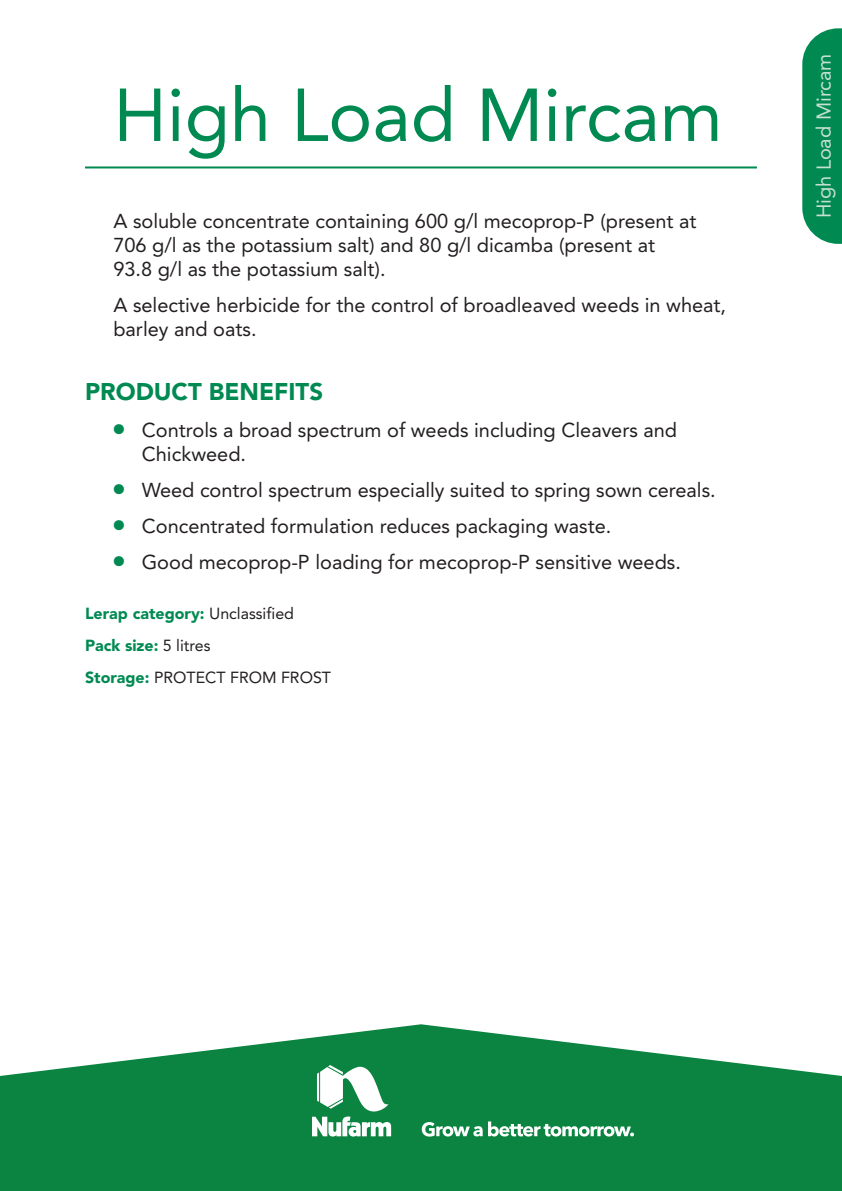
<style>
.page{position:relative;width:842px;height:1191px;background:#fff}
.page>*{position:absolute;margin:0;border:0;box-sizing:border-box;transform-origin:0 0}
.t1{font:74px "Avenir";color:#008a52}
.t2{font:900 24px "Avenir";color:#008a52}
.t3{font:20px/24px "Avenir";color:#231f20}
.t4{font:20px "Avenir";color:#c5dfd1}
.t5{font:16px/32.2px "Avenir";color:#231f20}
.s1{color:#008a52}
.s2{font-weight:900;color:#008a52}
</style>
<div class="page">
<svg style="left:802px;top:28px;width:40px;height:216px;background:#159360"></svg>
<hr style="left:85px;top:166px;width:672px;height:2px;background:#008a52">
<svg style="left:0;top:1024px;width:842px;height:167px;fill:#0b8441"></svg>
<svg style="left:312px;top:1065px;width:79px;height:71px"></svg>
<svg style="left:422px;top:1121px;width:212px;height:15px"></svg>
<h1 class="t1" style="left:113px;top:85px;width:611px">High Load Mircam</h1>
<p class="t3" style="left:113px;top:210px;width:585px">A soluble concentrate containing 600 g/l mecoprop-P (present at<br>706 g/l as the potassium salt) and 80 g/l dicamba (present at<br>93.8 g/l as the potassium salt).</p>
<p class="t3" style="left:113px;top:294px;width:614px">A selective herbicide for the control of broadleaved weeds in wheat, barley and oats.</p>
<p class="t2" style="left:85px;top:382px;width:240px">PRODUCT BENEFITS</p>
<p class="t3" style="left:142px;top:419px;width:537px;text-indent:-28px"><span class="s1">●</span> Controls a broad spectrum of weeds including Cleavers and<br>Chickweed.</p>
<p class="t3" style="left:113px;top:479px;width:604px"><span class="s1">●</span> Weed control spectrum especially suited to spring sown cereals.</p>
<p class="t3" style="left:113px;top:515px;width:499px"><span class="s1">●</span> Concentrated formulation reduces packaging waste.</p>
<p class="t3" style="left:113px;top:551px;width:569px"><span class="s1">●</span> Good mecoprop-P loading for mecoprop-P sensitive weeds.</p>
<p class="t5" style="left:85px;top:598px;width:248px"><span class="s2">Lerap category:</span> Unclassified<br><span class="s2">Pack size:</span> 5 litres<br><span class="s2">Storage:</span> PROTECT FROM FROST</p>
<p class="t4" style="left:816px;top:218px;width:166px;rotate:-90deg">High Load Mircam</p>
</div>
